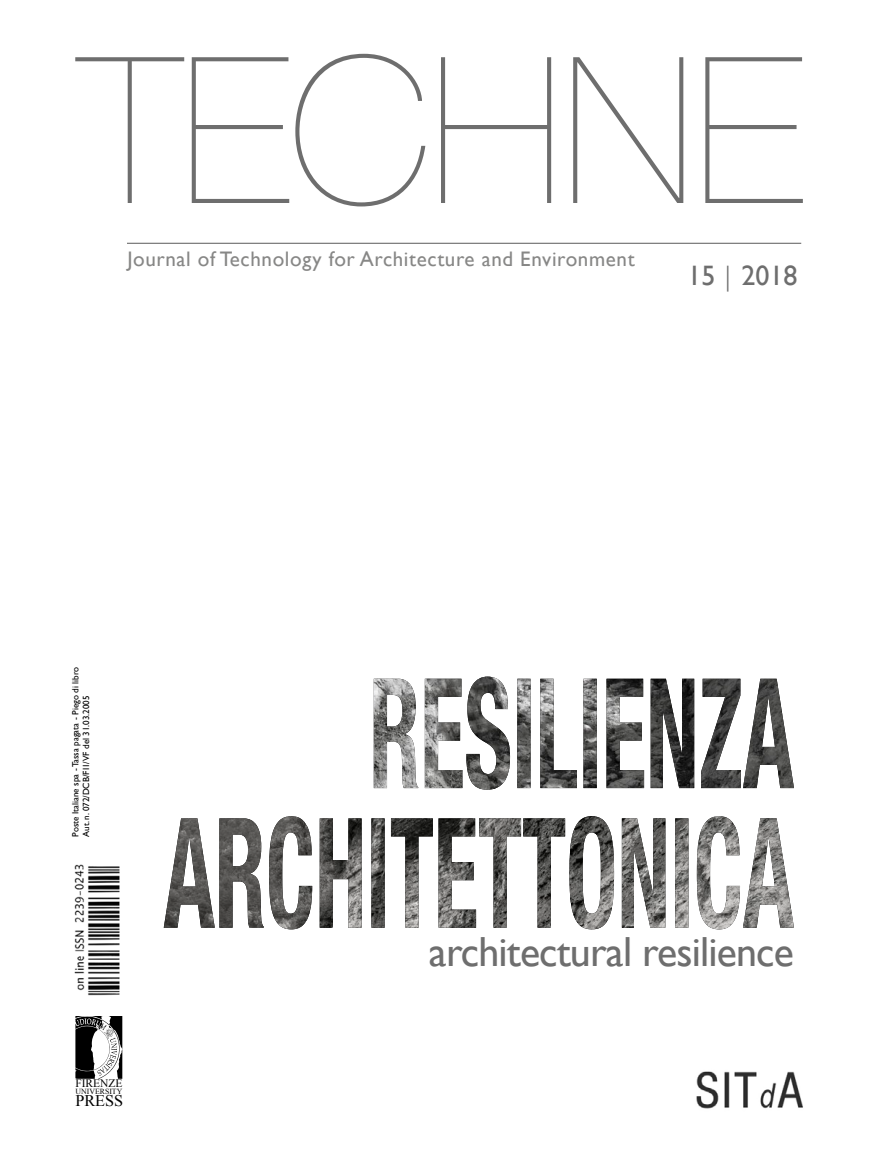
<style>
.page{position:relative;width:893px;height:1149px;background:#fff}
.page>*{position:absolute;margin:0;border:0;box-sizing:border-box;transform-origin:0 0}
.t1{font:200 204px "Helvetica Neue";color:#6e6e6e}
.t2{font:42px "Gill Sans";letter-spacing:-.02em;color:#6e6e6e}
.t3{font:28.05px "Gill Sans";color:#6e6e6e}
.t4{font:21px "Gill Sans";letter-spacing:.03em;color:#878786}
.t5{font:16.2px "Times New Roman";color:#000}
.t6{font:11.4px "Times New Roman";color:#000}
.t7{font:9px/10.8px "Gill Sans";color:#000}
.t8{font:7.8px "Times New Roman";color:#000}
.s1{font-weight:300}
</style>
<div class="page">
<hr style="left:127px;top:243px;width:674px;height:1px;background:#6e6e6e">
<svg style="left:75px;top:1016px;width:47px;height:62px"></svg>
<img style="left:696px;top:1071px;width:107px;height:38px">
<img style="left:74px;top:864px;width:46px;height:132px">
<svg style="left:164px;top:818px;width:100px;height:110px"></svg>
<img style="left:269px;top:816px;width:525px;height:113px">
<img style="left:374px;top:676px;width:420px;height:113px">
<p class="t1" style="left:79px;top:13px;width:727px">TECHNE</p>
<p class="t4" style="left:128px;top:246px;width:509px">Journal of Technology for Architecture and Environment</p>
<p class="t3" style="left:687px;top:259px;width:112px">15 <span class="s1">|</span> 2018</p>
<p class="t7" style="left:70px;top:836px;width:171px;rotate:-90deg">Poste Italiane spa - Tassa pagata - Piego di libro<br>Aut. n. 072/DCB/FI1/VF del 31.03.2005</p>
<p class="t2" style="left:429px;top:927px;width:367px">architectural resilience</p>
<p class="t6" style="left:75px;top:1076px;width:49px">FIRENZE</p>
<p class="t8" style="left:75px;top:1086px;width:48px">UNIVERSITY</p>
<p class="t5" style="left:75px;top:1090px;width:49px">PRESS</p>
</div>
